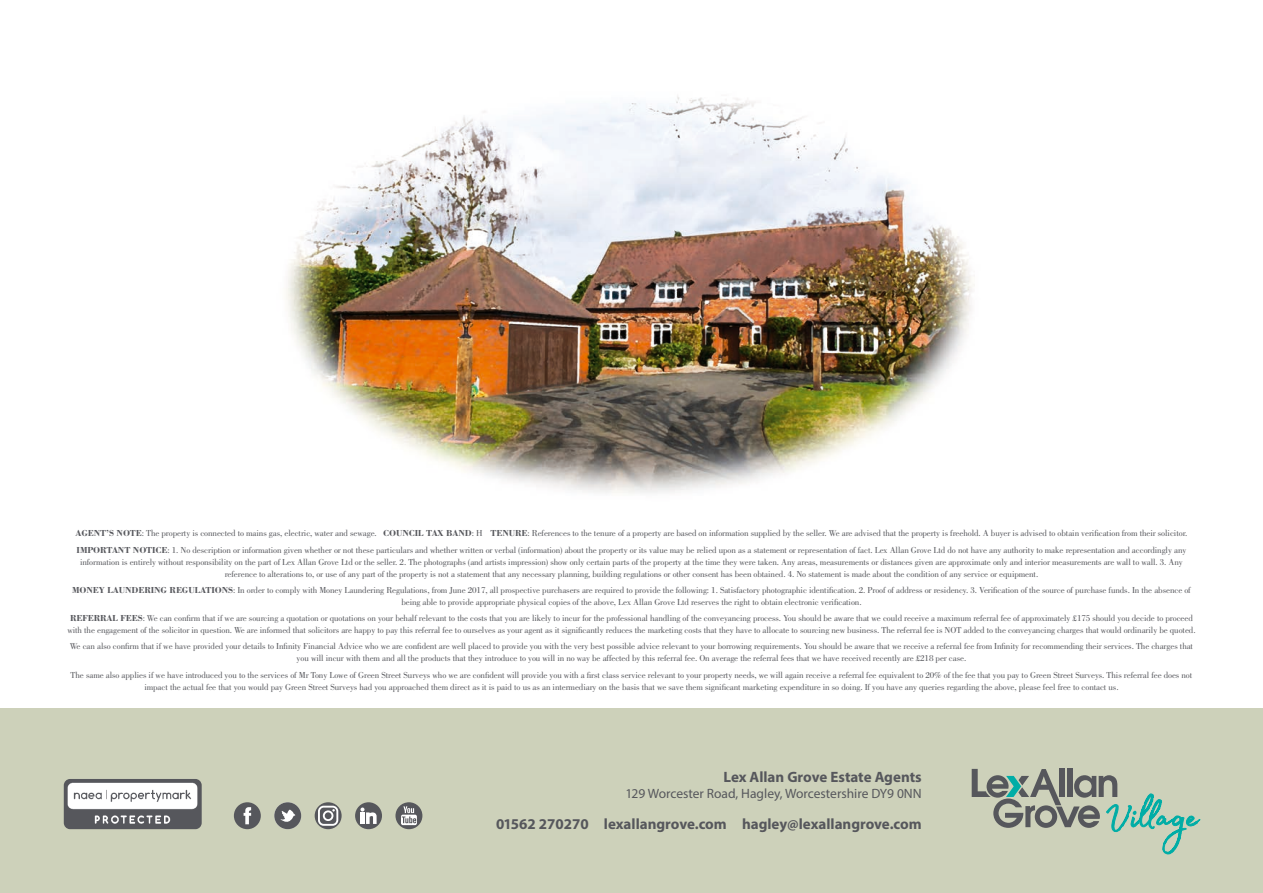
<style>
.page{position:relative;width:1263px;height:893px;background:#fff}
.page>*{position:absolute;margin:0;border:0;box-sizing:border-box;transform-origin:0 0}
.t1{font:700 15px "Myriad Pro";color:#56575c}
.t2{font:13.5px "Myriad Pro";color:#56575c}
.t3{font:9px/12px "Bodoni";letter-spacing:-.01em;color:#56575c;text-align:center}
.s1{font-weight:700}
</style>
<div class="page">
<img style="left:286px;top:96px;width:689px;height:397px">
<div style="left:0;top:708px;width:1263px;height:185px;background:#cdd1ba"></div>
<img style="left:64px;top:779px;width:138px;height:50px">
<div style="left:234px;top:802px;width:27px;height:27px;background:#56575c;border-radius:50%"></div>
<svg style="left:244px;top:807px;width:7px;height:17px"></svg>
<svg style="left:274px;top:802px;width:27px;height:27px"></svg>
<svg style="left:315px;top:802px;width:27px;height:27px"></svg>
<svg style="left:317px;top:805px;width:22px;height:22px"></svg>
<div style="left:355px;top:802px;width:27px;height:27px;background:#56575c;border-radius:50%"></div>
<svg style="left:360px;top:807px;width:17px;height:17px"></svg>
<div style="left:395px;top:802px;width:27px;height:27px;background:#56575c;border-radius:50%"></div>
<svg style="left:401px;top:815px;width:16px;height:10px"></svg>
<svg style="left:402px;top:806px;width:14px;height:17px"></svg>
<svg style="left:972px;top:769px;width:228px;height:85px"></svg>
<p class="t3" style="left:76px;top:527px;width:1113px"><span class="s1">AGENT’S NOTE</span>: The property is connected to mains gas, electric, water and sewage. <span class="s1">COUNCIL TAX BAND</span>: H <span class="s1">TENURE</span>: References to the tenure of a property are based on information supplied by the seller. We are advised that the property is freehold. A buyer is advised to obtain verification from their solicitor.</p>
<p class="t3" style="left:77px;top:544px;width:1111px"><span class="s1">IMPORTANT NOTICE</span>: 1. No description or information given whether or not these particulars and whether written or verbal (information) about the property or its value may be relied upon as a statement or representation of fact. Lex Allan Grove Ltd do not have any authority to make representation and accordingly any information is entirely without responsibility on the part of Lex Allan Grove Ltd or the seller. 2. The photographs (and artists impression) show only certain parts of the property at the time they were taken. Any areas, measurements or distances given are approximate only and interior measurements are wall to wall. 3. Any reference to alterations to, or use of any part of the property is not a statement that any necessary planning, building regulations or other consent has been obtained. 4. No statement is made about the condition of any service or equipment.</p>
<p class="t3" style="left:72px;top:584px;width:1120px"><span class="s1">MONEY LAUNDERING REGULATIONS</span>: In order to comply with Money Laundering Regulations, from June 2017, all prospective purchasers are required to provide the following: 1. Satisfactory photographic identification. 2. Proof of address or residency. 3. Verification of the source of purchase funds. In the absence of being able to provide appropriate physical copies of the above, Lex Allan Grove Ltd reserves the right to obtain electronic verification.</p>
<p class="t3" style="left:67px;top:612px;width:1130px;text-align:left"><span class="s1">REFERRAL FEES</span>: We can confirm that if we are sourcing a quotation or quotations on your behalf relevant to the costs that you are likely to incur for the professional handling of the conveyancing process. You should be aware that we could receive a maximum referral fee of approximately £175 should you decide to proceed with the engagement of the solicitor in question. We are informed that solicitors are happy to pay this referral fee to ourselves as your agent as it significantly reduces the marketing costs that they have to allocate to sourcing new business. The referral fee is NOT added to the conveyancing charges that would ordinarily be quoted.</p>
<p class="t3" style="left:70px;top:640px;width:1125px">We can also confirm that if we have provided your details to Infinity Financial Advice who we are confident are well placed to provide you with the very best possible advice relevant to your borrowing requirements. You should be aware that we receive a referral fee from Infinity for recommending their services. The charges that you will incur with them and all the products that they introduce to you will in no way be affected by this referral fee. On average the referral fees that we have received recently are £218 per case.</p>
<p class="t3" style="left:71px;top:669px;width:1123px">The same also applies if we have introduced you to the services of Mr Tony Lowe of Green Street Surveys who we are confident will provide you with a first class service relevant to your property needs, we will again receive a referral fee equivalent to 20% of the fee that you pay to Green Street Surveys. This referral fee does not impact the actual fee that you would pay Green Street Surveys had you approached them direct as it is paid to us as an intermediary on the basis that we save them significant marketing expenditure in so doing. If you have any queries regarding the above, please feel free to contact us.</p>
<p class="t1" style="left:723px;top:767px;width:200px">Lex Allan Grove Estate Agents</p>
<p class="t2" style="left:626px;top:785px;width:298px">129 Worcester Road, Hagley, Worcestershire DY9 0NN</p>
<p class="t1" style="left:496px;top:815px;width:427px">01562 270270 lexallangrove.com hagley@lexallangrove.com</p>
</div>
